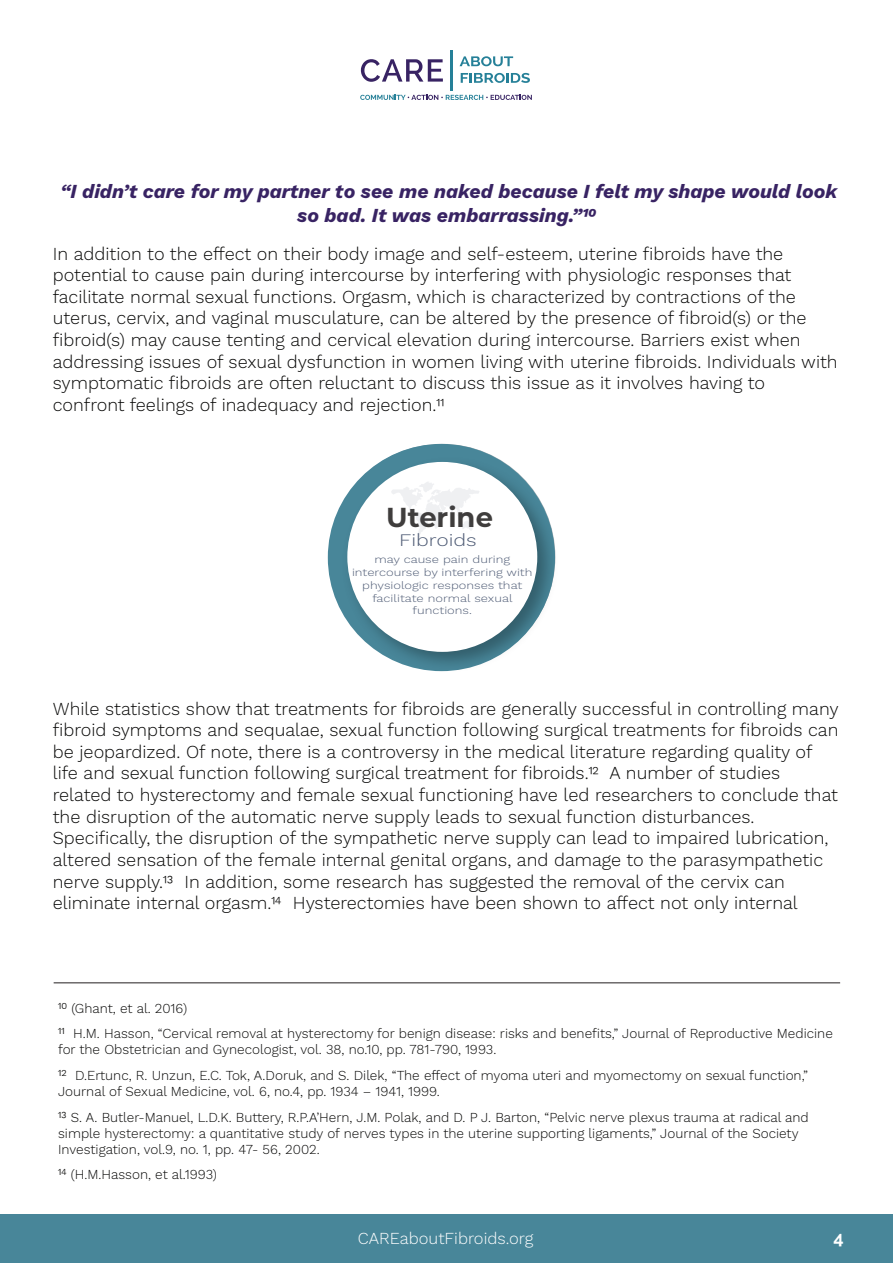
<style>
.page{position:relative;width:893px;height:1263px;background:#fff}
.page>*{position:absolute;margin:0;border:0;box-sizing:border-box;transform-origin:0 0}
.t1{font:700 27.45px "Montserrat";color:#3f3d3c}
.t2{font:italic 700 19.5px/23.4px "Work Sans";color:#382363;text-align:center}
.t3{font:300 18px/21.6px "Work Sans";color:#050504}
.t4{font:700 18px "Raleway";color:#fff}
.t5{font:300 17.25px "Work Sans";color:#4c5973;scale:1.21 1}
.t6{font:300 16.5px "Work Sans";color:#fff}
.t7{font:300 13.5px/25.5px "Work Sans";color:#050504}
.t8{font:300 10.65px/12.8px "Work Sans";color:#4c5973;text-align:center;scale:1.21 1}
.s1{font-size:15px}
</style>
<div class="page">
<div style="left:0;top:1214px;width:893px;height:49px;background:#488699"></div>
<hr style="left:54px;top:982px;width:786px;height:1px;background:#231f20">
<img style="left:337px;top:451px;width:219px;height:221px">
<div style="left:347px;top:462px;width:190px;height:190px;background:#fff;border-radius:50%"></div>
<svg style="left:391px;top:482px;width:88px;height:55px"></svg>
<svg style="left:361px;top:59px;width:82px;height:23px"></svg>
<svg style="left:360px;top:95px;width:172px;height:5px"></svg>
<hr style="left:451px;top:50px;width:2px;height:40px;background:#258098">
<svg style="left:460px;top:56px;width:53px;height:10px"></svg>
<svg style="left:461px;top:73px;width:69px;height:10px"></svg>
<p class="t2" style="left:60px;top:179px;width:779px">“I didn’t care for my partner to see me naked because I felt my shape would look so bad. It was embarrassing.”10</p>
<p class="t3" style="left:53px;top:243px;width:786px">In addition to the effect on their body image and self-esteem, uterine fibroids have the potential to cause pain during intercourse by interfering with physiologic responses that facilitate normal sexual functions. Orgasm, which is characterized by contractions of the uterus, cervix, and vaginal musculature, can be altered by the presence of fibroid(s) or the fibroid(s) may cause tenting and cervical elevation during intercourse. Barriers exist when addressing issues of sexual dysfunction in women living with uterine fibroids. Individuals with symptomatic fibroids are often reluctant to discuss this issue as it involves having to confront feelings of inadequacy and rejection.11</p>
<h1 class="t1" style="left:386px;top:498px;width:108px">Uterine</h1>
<p class="t5" style="left:399px;top:530px;width:66px">Fibroids</p>
<p class="t8" style="left:352px;top:554px;width:151px">may cause pain during intercourse by interfering with physiologic responses that facilitate normal sexual functions.</p>
<p class="t3" style="left:53px;top:698px;width:787px">While statistics show that treatments for fibroids are generally successful in controlling many fibroid symptoms and sequalae, sexual function following surgical treatments for fibroids can be jeopardized. Of note, there is a controversy in the medical literature regarding quality of life and sexual function following surgical treatment for fibroids.12 A number of studies related to hysterectomy and female sexual functioning have led researchers to conclude that the disruption of the automatic nerve supply leads to sexual function disturbances.<br>Specifically, the disruption of the sympathetic nerve supply can lead to impaired lubrication, altered sensation of the female internal genital organs, and damage to the parasympathetic nerve supply.13 In addition, some research has suggested the removal of the cervix can eliminate internal orgasm.14 Hysterectomies have been shown to affect not only internal</p>
<p class="t7" style="left:58px;top:996px;width:776px"><span class="s1">10</span> (Ghant, et al. 2016)<br><span class="s1">11</span> H.M. Hasson, “Cervical removal at hysterectomy for benign disease: risks and benefits,” Journal of Reproductive Medicine</p>
<p class="t7" style="left:58px;top:1037px;width:751px">for the Obstetrician and Gynecologist, vol. 38, no.10, pp. 781-790, 1993.<br><span class="s1">12</span> D.Ertunc, R. Unzun, E.C. Tok, A.Doruk, and S. Dilek, “The effect of myoma uteri and myomectomy on sexual function,”</p>
<p class="t7" style="left:58px;top:1079px;width:752px">Journal of Sexual Medicine, vol. 6, no.4, pp. 1934 – 1941, 1999.<br><span class="s1">13</span> S. A. Butler-Manuel, L.D.K. Buttery, R.P.A’Hern, J.M. Polak, and D. P J. Barton, “Pelvic nerve plexus trauma at radical and</p>
<p class="t7" style="left:58px;top:1125px;width:742px;line-height:16.2px">simple hysterectomy: a quantitative study of nerves types in the uterine supporting ligaments,” Journal of the Society<br>Investigation, vol.9, no. 1, pp. 47- 56, 2002.</p>
<p class="t7" style="left:58px;top:1163px;width:160px"><span class="s1">14</span> (H.M.Hasson, et al.1993)</p>
<p class="t6" style="left:358px;top:1229px;width:177px">CAREaboutFibroids.org</p>
<p class="t4" style="left:833px;top:1228px;width:12px">4</p>
</div>
